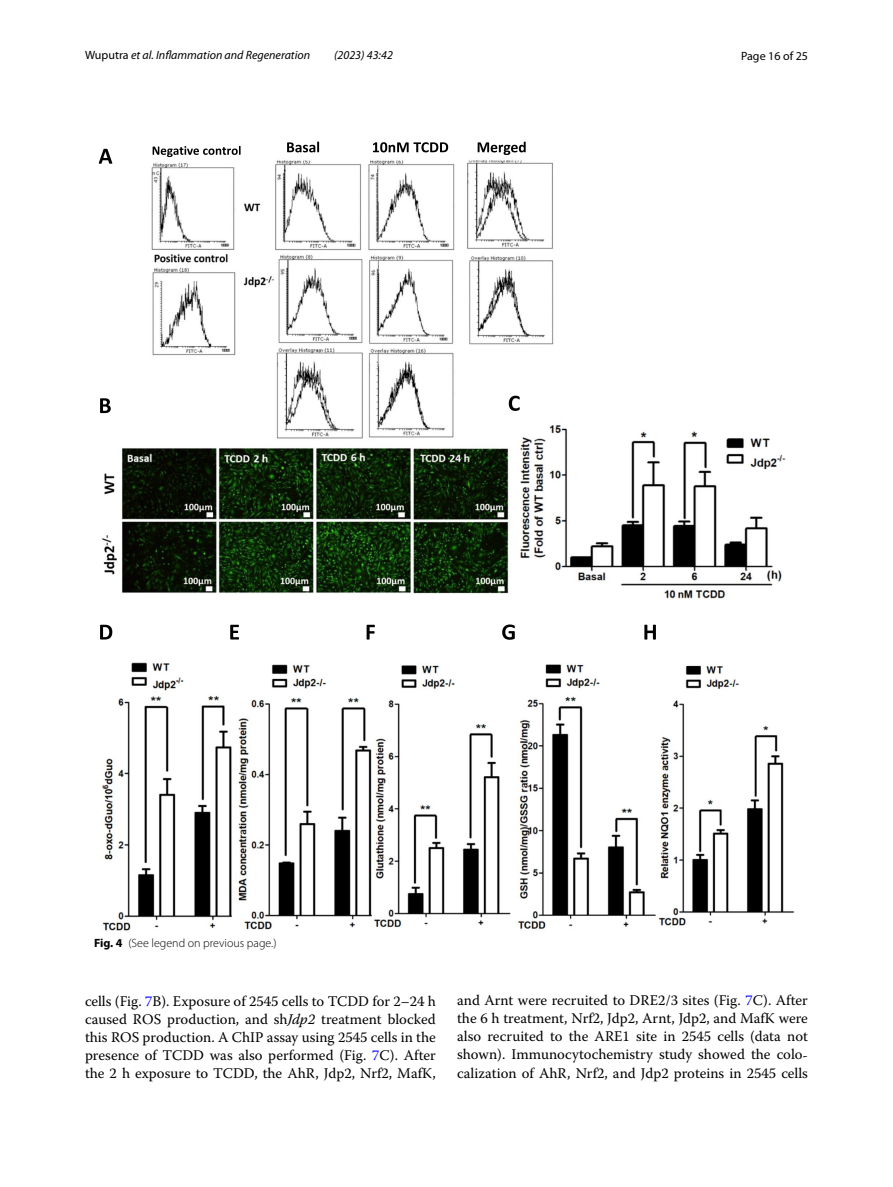
<style>
.page{position:relative;width:893px;height:1187px;background:#fff}
.page>*{position:absolute;margin:0;border:0;box-sizing:border-box;transform-origin:0 0}
.t1{font:14.7px/18px "Warnock Pro";color:#000;text-align:justify}
.t2{font:italic 12px "Myriad Pro";color:#000}
.t3{font:300 12px "Myriad Pro";color:#000}
.t4{font:12px "Myriad Pro";color:#000}
.s1{font-style:normal}
.s2{font-weight:700}
.s3{color:#00f}
.s4{font-style:italic}
</style>
<div class="page">
<img style="left:98px;top:141px;width:697px;height:790px">
<svg style="left:100px;top:398px;width:11px;height:15px"></svg>
<svg style="left:99px;top:149px;width:13px;height:15px"></svg>
<svg style="left:509px;top:395px;width:11px;height:16px"></svg>
<svg style="left:100px;top:624px;width:12px;height:15px"></svg>
<svg style="left:230px;top:624px;width:9px;height:15px"></svg>
<svg style="left:367px;top:624px;width:8px;height:15px"></svg>
<svg style="left:502px;top:624px;width:13px;height:15px"></svg>
<svg style="left:644px;top:624px;width:12px;height:15px"></svg>
<svg style="left:153px;top:146px;width:88px;height:11px"></svg>
<svg style="left:287px;top:142px;width:32px;height:10px"></svg>
<svg style="left:373px;top:142px;width:75px;height:10px"></svg>
<svg style="left:478px;top:142px;width:48px;height:13px"></svg>
<p class="t2" style="left:85px;top:48px;width:227px"><span class="s1">Wuputra</span> et al. Inflammation and Regeneration</p>
<p class="t2" style="left:334px;top:48px;width:60px">(2023) 43:42</p>
<p class="t4" style="left:741px;top:48px;width:68px">Page 16 of 25</p>
<p class="t3" style="left:94px;top:936px;width:184px"><span class="s2">Fig. 4</span> (See legend on previous page.)</p>
<p class="t1" style="left:85px;top:991px;width:352px">cells (Fig. <span class="s3">7</span>B). Exposure of 2545 cells to TCDD for 2–24 h caused ROS production, and sh<span class="s4">Jdp2</span> treatment blocked this ROS production. A ChIP assay using 2545 cells in the presence of TCDD was also performed (Fig. <span class="s3">7</span>C). After the 2 h exposure to TCDD, the AhR, Jdp2, Nrf2, MafK,</p>
<p class="t1" style="left:457px;top:991px;width:352px">and Arnt were recruited to DRE2/3 sites (Fig. <span class="s3">7</span>C). After the 6 h treatment, Nrf2, Jdp2, Arnt, Jdp2, and MafK were also recruited to the ARE1 site in 2545 cells (data not shown). Immunocytochemistry study showed the colo&shy;calization of AhR, Nrf2, and Jdp2 proteins in 2545 cells</p>
</div>
